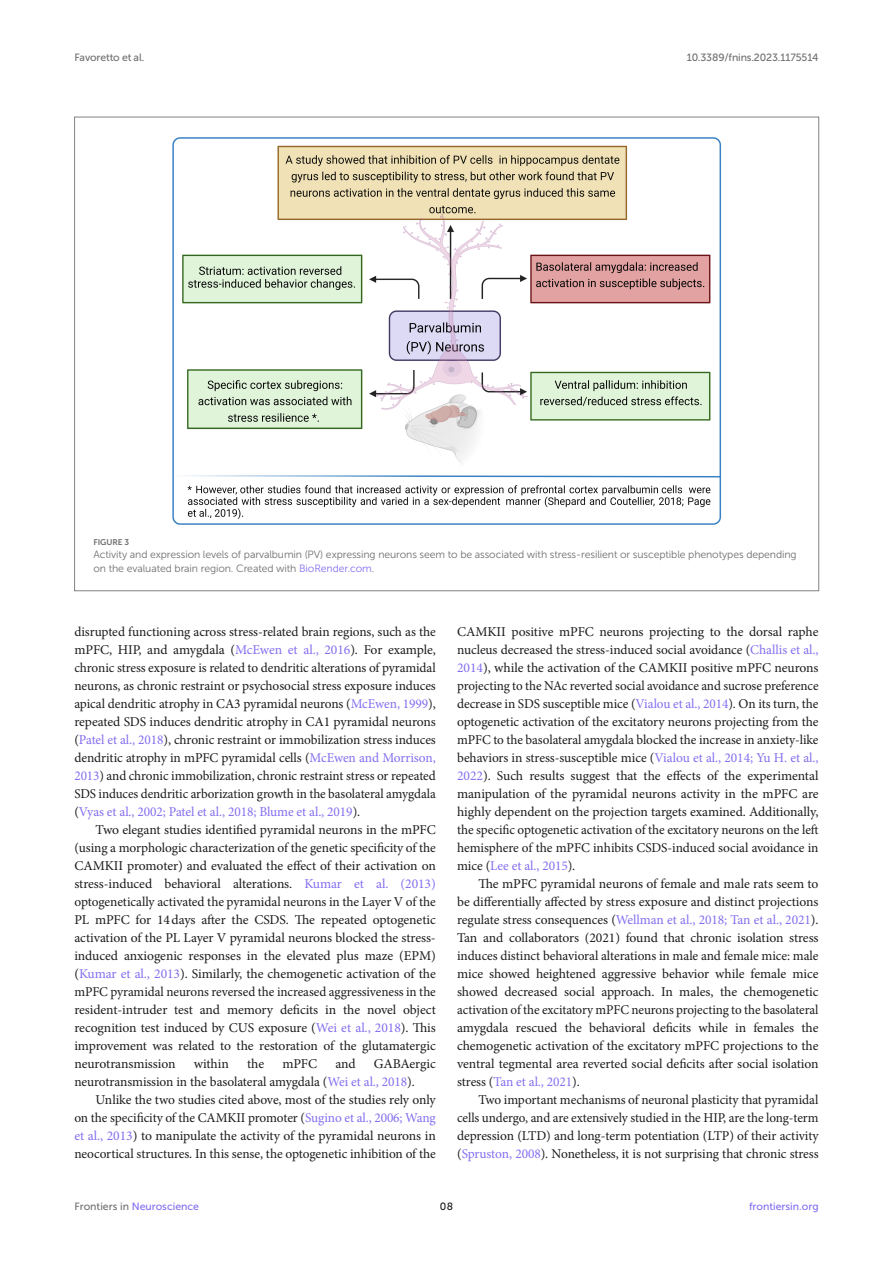
<style>
.page{position:relative;width:893px;height:1263px;background:#fff}
.page>*{position:absolute;margin:0;border:0;box-sizing:border-box;transform-origin:0 0}
.TEXT{font:13.5px/18px "Minion Pro";letter-spacing:-.005em;color:#1b1c1b;text-align:justify}
.TEXT_FLUSH{font:13.5px/18px "Minion Pro";letter-spacing:-.005em;color:#1b1c1b;text-align:justify}
.FIG_LEG{font:10.5px/13.5px "Museo Sans 300";letter-spacing:-.01em;color:#706f70}
.t1{font:10.5px "Museo Sans 500";letter-spacing:-.015em;color:#706f70}
.t2{font:10.5px "Museo Sans 500";color:#856df0}
.t3{font:10.5px "Museo Sans 500";color:#1b1c1b}
.FIG_HD{font:8.25px "Museo Sans 700";letter-spacing:-.01em;color:#706f70}
.s1{color:#856df0}
.s2{color:#706f70}
</style>
<div class="page">
<img style="left:172px;top:137px;width:550px;height:388px">
<p class="t1" style="left:74px;top:51px;width:71px">Favoretto et al.</p>
<p class="t1" style="left:687px;top:51px;width:133px">10.3389/fnins.2023.1175514</p>
<p class="FIG_HD" style="left:94px;top:537px;width:37px">FIGURE 3</p>
<p class="FIG_LEG" style="left:94px;top:548px;width:705px">Activity and expression levels of parvalbumin (PV) expressing neurons seem to be associated with stress-resilient or susceptible phenotypes depending on the evaluated brain region. Created with <span class="s1">BioRender.com</span>.</p>
<p class="TEXT_FLUSH" style="left:74px;top:623px;width:363px">disrupted functioning across stress-related brain regions, such as the mPFC, HIP, and amygdala (<span class="s1">McEwen et al., 2016</span>). For example, chronic stress exposure is related to dendritic alterations of pyramidal neurons, as chronic restraint or psychosocial stress exposure induces apical dendritic atrophy in CA3 pyramidal neurons (<span class="s1">McEwen, 1999</span>), repeated SDS induces dendritic atrophy in CA1 pyramidal neurons (<span class="s1">Patel et al., 2018</span>), chronic restraint or immobilization stress induces dendritic atrophy in mPFC pyramidal cells (<span class="s1">McEwen and Morrison, 2013</span>) and chronic immobilization, chronic restraint stress or repeated SDS induces dendritic arborization growth in the basolateral amygdala (<span class="s1">Vyas et al., 2002; Patel et al., 2018; Blume et al., 2019</span>).</p>
<p class="TEXT" style="left:74px;top:821px;width:363px;text-indent:21px">Two elegant studies identified pyramidal neurons in the mPFC (using a morphologic characterization of the genetic specificity of the CAMKII promoter) and evaluated the effect of their activation on stress-induced behavioral alterations. <span class="s1">Kumar et al. (2013) </span>optogenetically activated the pyramidal neurons in the Layer V of the PL mPFC for 14days after the CSDS. The repeated optogenetic activation of the PL Layer V pyramidal neurons blocked the stress&shy;induced anxiogenic responses in the elevated plus maze (EPM) (<span class="s1">Kumar et al., 2013</span>). Similarly, the chemogenetic activation of the mPFC pyramidal neurons reversed the increased aggressiveness in the resident-intruder test and memory deficits in the novel object recognition test induced by CUS exposure (<span class="s1">Wei et al., 2018</span>). This improvement was related to the restoration of the glutamatergic neurotransmission</p>
<p class="TEXT" style="left:194px;top:1055px;width:37px">within</p>
<p class="TEXT" style="left:247px;top:1055px;width:19px">the</p>
<p class="TEXT" style="left:282px;top:1055px;width:36px">mPFC</p>
<p class="TEXT" style="left:335px;top:1055px;width:22px">and</p>
<p class="TEXT" style="left:74px;top:1055px;width:363px;text-indent:299px">GABAergic neurotransmission in the basolateral amygdala (<span class="s1">Wei et al., 2018</span>).</p>
<p class="TEXT" style="left:74px;top:1091px;width:363px;text-indent:21px">Unlike the two studies cited above, most of the studies rely only on the specificity of the CAMKII promoter (<span class="s1">Sugino et al., 2006; Wang et al., 2013</span>) to manipulate the activity of the pyramidal neurons in neocortical structures. In this sense, the optogenetic inhibition of the</p>
<p class="TEXT" style="left:457px;top:623px;width:363px">CAMKII positive mPFC neurons projecting to the dorsal raphe nucleus decreased the stress-induced social avoidance (<span class="s1">Challis et al., 2014</span>), while the activation of the CAMKII positive mPFC neurons projecting to the NAc reverted social avoidance and sucrose preference decrease in SDS susceptible mice (<span class="s1">Vialou et al., 2014</span>). On its turn, the optogenetic activation of the excitatory neurons projecting from the mPFC to the basolateral amygdala blocked the increase in anxiety-like behaviors in stress-susceptible mice (<span class="s1">Vialou et al., 2014; Yu H. et al., 2022</span>). Such results suggest that the effects of the experimental manipulation of the pyramidal neurons activity in the mPFC are highly dependent on the projection targets examined. Additionally, the specific optogenetic activation of the excitatory neurons on the left hemisphere of the mPFC inhibits CSDS-induced social avoidance in mice (<span class="s1">Lee et al., 2015</span>).</p>
<p class="TEXT" style="left:457px;top:875px;width:363px;text-indent:21px">The mPFC pyramidal neurons of female and male rats seem to be differentially affected by stress exposure and distinct projections regulate stress consequences (<span class="s1">Wellman et al., 2018; Tan et al., 2021</span>).<br>Tan and collaborators (2021) found that chronic isolation stress induces distinct behavioral alterations in male and female mice: male mice showed heightened aggressive behavior while female mice showed decreased social approach. In males, the chemogenetic activation of the excitatory mPFC neurons projecting to the basolateral amygdala rescued the behavioral deficits while in females the chemogenetic activation of the excitatory mPFC projections to the ventral tegmental area reverted social deficits after social isolation stress (<span class="s1">Tan et al., 2021</span>).</p>
<p class="TEXT" style="left:457px;top:1091px;width:363px;text-indent:21px">Two important mechanisms of neuronal plasticity that pyramidal cells undergo, and are extensively studied in the HIP, are the long-term depression (LTD) and long-term potentiation (LTP) of their activity (<span class="s1">Spruston, 2008</span>). Nonetheless, it is not surprising that chronic stress</p>
<p class="t2" style="left:74px;top:1200px;width:126px"><span class="s2">Frontiers in</span> Neuroscience</p>
<p class="t3" style="left:440px;top:1200px;width:15px">08</p>
<p class="t2" style="left:749px;top:1200px;width:71px">frontiersin.org</p>
</div>
